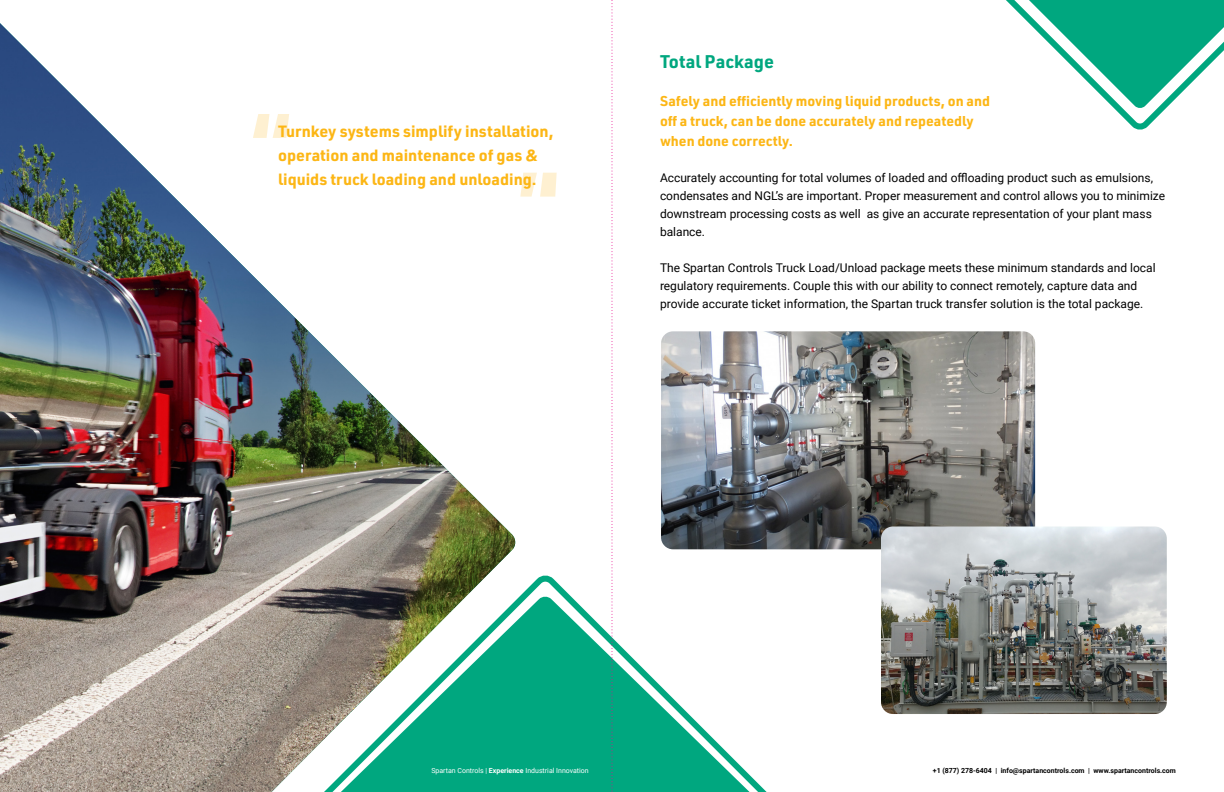
<style>
.page{position:relative;width:1224px;height:792px;background:#fff}
.page>*{position:absolute;margin:0;border:0;box-sizing:border-box;transform-origin:0 0}
.Body_Content{font:700 18px "URWDIN";letter-spacing:.005em;color:#00a77f}
.Body_Content-2{font:700 16px/24px "URWDIN";color:#fcb615}
.Body_Content-3{font:700 14px "URWDIN";color:#fcb615}
.Body_Content-4{font:12px/18px "Roboto";color:#000}
.t1{font:700 7px "Roboto";color:#000}
.t2{font:7px "Roboto";color:#fff}
.s1{font-weight:700}
</style>
<div class="page">
<img style="left:0;top:23px;width:516px;height:769px">
<svg style="left:299px;top:569px;width:468px;height:223px"></svg>
<svg style="left:1006px;top:0;width:218px;height:130px"></svg>
<svg style="left:253px;top:114px;width:36px;height:24px"></svg>
<svg style="left:520px;top:173px;width:37px;height:24px"></svg>
<img style="left:661px;top:331px;width:374px;height:218px">
<img style="left:881px;top:526px;width:286px;height:188px">
<svg style="left:612px;top:0;width:1px;height:792px"></svg>
<p class="Body_Content-2" style="left:278px;top:118px;width:277px">Turnkey systems simplify installation, operation and maintenance of gas &amp; liquids truck loading and unloading.</p>
<p class="Body_Content" style="left:660px;top:49px;width:115px">Total Package</p>
<p class="Body_Content-3" style="left:660px;top:91px;width:332px">Safely and efficiently moving liquid products, on and</p>
<p class="Body_Content-3" style="left:660px;top:111px;width:315px">off a truck, can be done accurately and repeatedly</p>
<p class="Body_Content-3" style="left:660px;top:131px;width:134px">when done correctly.</p>
<p class="Body_Content-4" style="left:660px;top:168px;width:507px">Accurately accounting for total volumes of loaded and offloading product such as emulsions, condensates and NGL’s are important. Proper measurement and control allows you to minimize downstream processing costs as well as give an accurate representation of your plant mass balance.</p>
<p class="Body_Content-4" style="left:660px;top:258px;width:497px">The Spartan Controls Truck Load/Unload package meets these minimum standards and local</p>
<p class="Body_Content-4" style="left:660px;top:276px;width:479px">regulatory requirements. Couple this with our ability to connect remotely, capture data and</p>
<p class="Body_Content-4" style="left:660px;top:294px;width:485px">provide accurate ticket information, the Spartan truck transfer solution is the total package.</p>
<p class="t2" style="left:431px;top:766px;width:159px">Spartan Controls | <span class="s1">Experience</span> Industrial Innovation</p>
<p class="t1" style="left:933px;top:766px;width:245px">+1 (877) 278-6404 | info@spartancontrols.com | www.spartancontrols.com</p>
</div>
